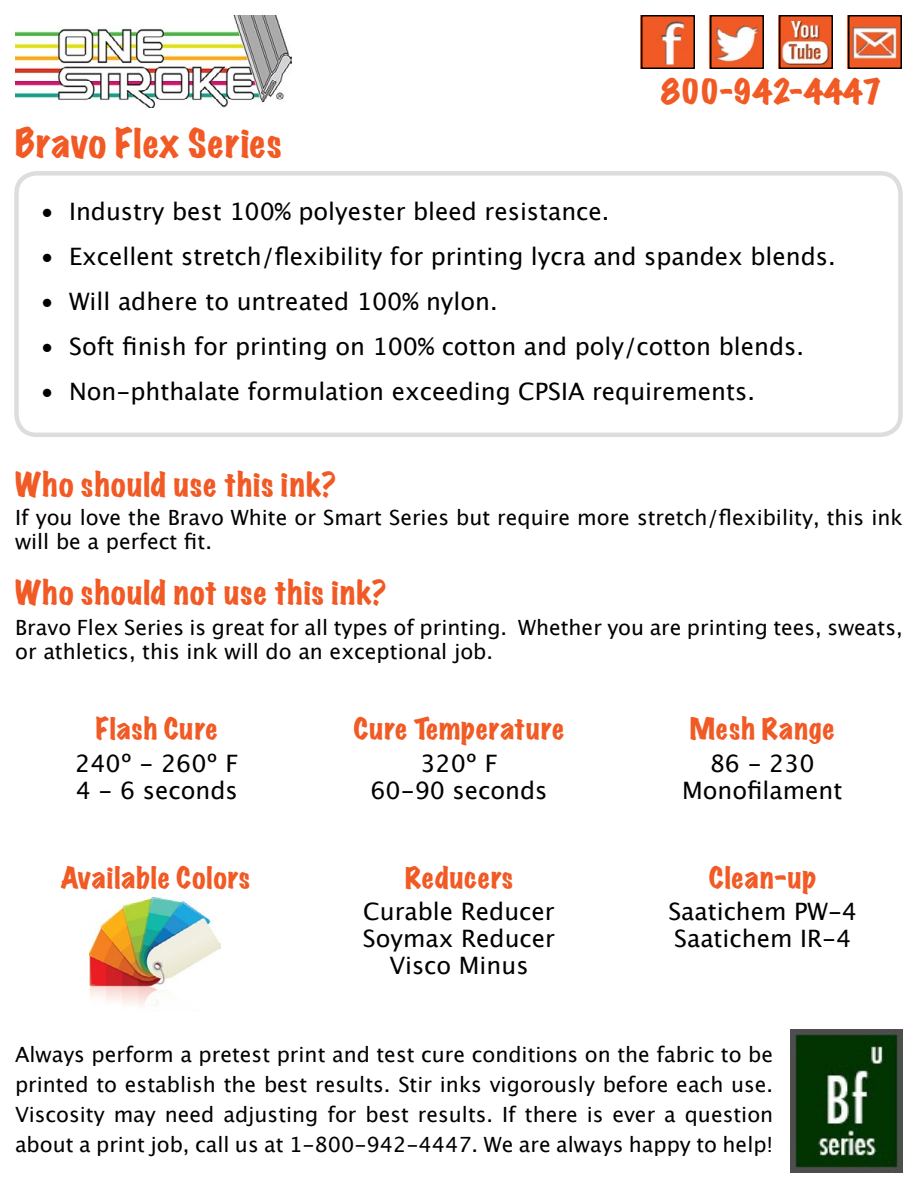
<style>
.page{position:relative;width:918px;height:1188px;background:#fff}
.page>*{position:absolute;margin:0;border:0;box-sizing:border-box;transform-origin:0 0}
.t1{font:expanded 36px "Marker Felt";letter-spacing:.03em;color:#f15a24}
.t2{font:expanded 30px "Marker Felt";letter-spacing:.04em;color:#f15a24}
.t3{font:expanded 30px "Marker Felt";color:#f15a24}
.t4{font:expanded 27px "Marker Felt";letter-spacing:.035em;color:#f15a24}
.t5{font:24px/27px "Lucida Grande";color:#000;text-align:center}
.t6{font:21px/30px "Lucida Grande";color:#000}
</style>
<div class="page">
<img style="left:790px;top:1029px;width:113px;height:144px">
<div style="left:14px;top:171px;width:889px;height:266px;border:4px solid #dcddde;border-radius:20px"></div>
<img style="left:15px;top:15px;width:276px;height:92px">
<img style="left:851px;top:18px;width:48px;height:48px">
<div style="left:848px;top:15px;width:54px;height:54px;border:2px solid #000"></div>
<img style="left:782px;top:18px;width:48px;height:48px">
<div style="left:779px;top:15px;width:54px;height:54px;border:2px solid #000"></div>
<img style="left:713px;top:18px;width:48px;height:48px">
<div style="left:710px;top:15px;width:54px;height:54px;border:2px solid #000"></div>
<img style="left:644px;top:18px;width:48px;height:48px">
<div style="left:641px;top:15px;width:54px;height:54px;border:2px solid #000"></div>
<img style="left:90px;top:898px;width:131px;height:108px">
<h1 class="t1" style="left:15px;top:115px;width:268px">Bravo Flex Series</h1>
<h2 class="t3" style="left:661px;top:67px;width:223px">800-942-4447</h2>
<p class="t5" style="left:41px;top:199px;width:571px">• Industry best 100% polyester bleed resistance.</p>
<p class="t5" style="left:41px;top:244px;width:797px">• Excellent stretch/flexibility for printing lycra and spandex blends.</p>
<p class="t5" style="left:41px;top:289px;width:459px">• Will adhere to untreated 100% nylon.</p>
<p class="t5" style="left:41px;top:334px;width:765px">• Soft finish for printing on 100% cotton and poly/cotton blends.</p>
<p class="t5" style="left:41px;top:379px;width:716px">• Non-phthalate formulation exceeding CPSIA requirements.</p>
<h2 class="t2" style="left:15px;top:461px;width:322px">Who should use this ink?</h2>
<p class="t6" style="left:15px;top:506px;width:889px;line-height:24px">If you love the Bravo White or Smart Series but require more stretch/flexibility, this ink will be a perfect fit.</p>
<h2 class="t2" style="left:15px;top:569px;width:373px">Who should not use this ink?</h2>
<p class="t6" style="left:15px;top:616px;width:889px;line-height:24px">Bravo Flex Series is great for all types of printing. Whether you are printing tees, sweats, or athletics, this ink will do an exceptional job.</p>
<p class="t4" style="left:96px;top:707px;width:123px">Flash Cure</p>
<p class="t4" style="left:690px;top:707px;width:146px">Mesh Range</p>
<p class="t5" style="left:682px;top:750px;width:162px">86 - 230<br>Monofilament</p>
<p class="t4" style="left:354px;top:707px;width:212px">Cure Temperature</p>
<p class="t5" style="left:370px;top:750px;width:179px">320º F<br>60-90 seconds</p>
<p class="t5" style="left:75px;top:750px;width:165px;text-align:left">240º - 260º F<br>4 - 6 seconds</p>
<p class="t4" style="left:61px;top:856px;width:191px">Available Colors</p>
<p class="t4" style="left:405px;top:856px;width:109px">Reducers</p>
<p class="t5" style="left:363px;top:898px;width:194px">Curable Reducer<br>Soymax Reducer<br>Visco Minus</p>
<p class="t4" style="left:709px;top:856px;width:109px">Clean-up</p>
<p class="t5" style="left:668px;top:898px;width:190px;text-align:left">Saatichem PW-4<br>Saatichem IR-4</p>
<p class="t6" style="left:15px;top:1040px;width:760px;text-align:justify">Always perform a pretest print and test cure conditions on the fabric to be printed to establish the best results. Stir inks vigorously before each use.<br>Viscosity may need adjusting for best results. If there is ever a question about a print job, call us at 1-800-942-4447. We are always happy to help!</p>
</div>
